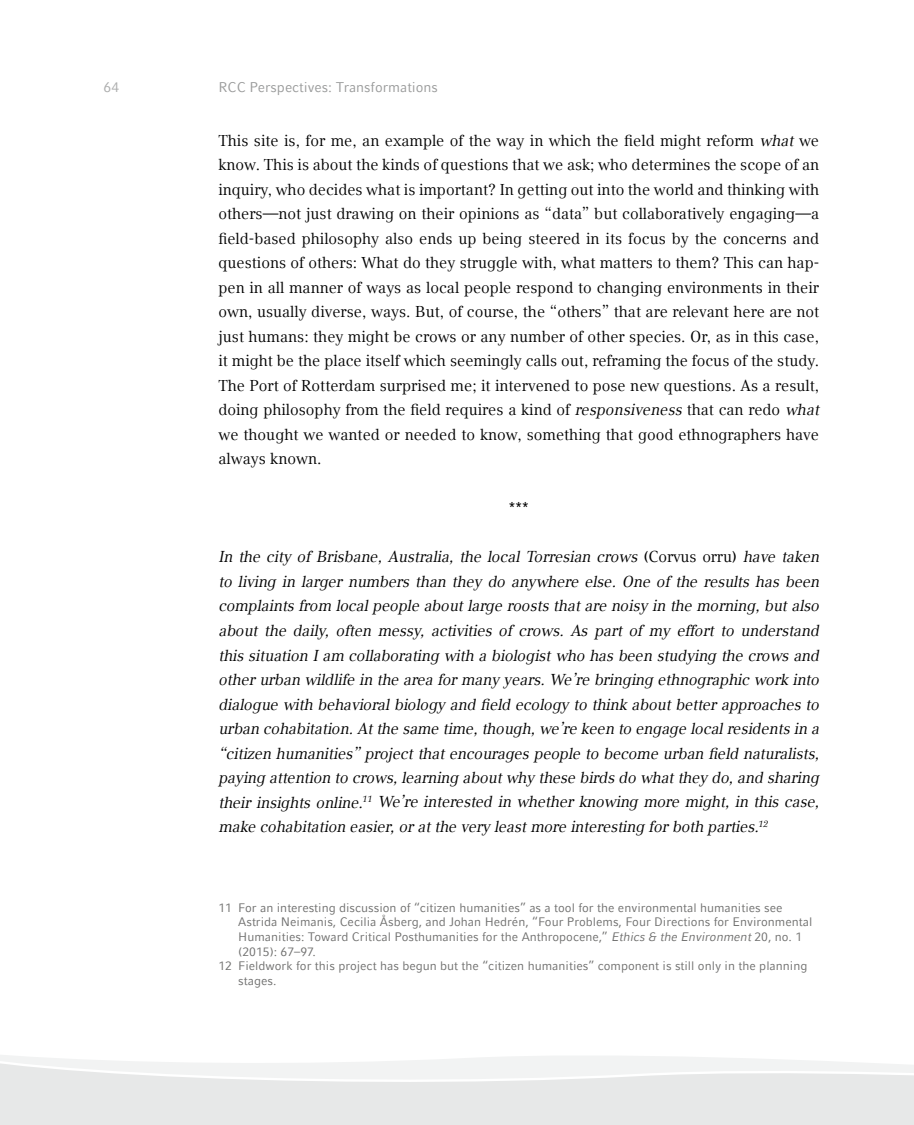
<style>
.page{position:relative;width:914px;height:1125px;background:#fff}
.page>*{position:absolute;margin:0;border:0;box-sizing:border-box;transform-origin:0 0}
.t1{font:15.75px/24.5px "LMU Compatil Text";color:#000;text-align:justify}
.t2{font:italic 15.75px/24.5px "LMU Compatil Text";letter-spacing:-.01em;color:#000;text-align:justify}
.t3{font:14px "LMU Compatil Fact";color:#9a9b9b}
.t4{font:14px "LMU Compatil Fact";color:#acadad}
.t5{font:12.25px "LMU Compatil Fact";color:#6f6f6e}
.s1{font-style:italic}
.s2{font-style:normal}
</style>
<div class="page">
<svg style="left:0;top:1055px;width:913px;height:70px;fill:#e7e8e8"></svg>
<p class="t4" style="left:103px;top:79px;width:17px">64</p>
<p class="t3" style="left:218px;top:79px;width:221px">RCC Perspectives: Transformations</p>
<p class="t1" style="left:218px;top:128px;width:602px">This site is, for me, an example of the way in which the field might reform <span class="s1">what</span> we know. This is about the kinds of questions that we ask; who determines the scope of an inquiry, who decides what is important? In getting out into the world and thinking with others—not just drawing on their opinions as “data” but collaboratively engaging—a field-based philosophy also ends up being steered in its focus by the concerns and questions of others: What do they struggle with, what matters to them? This can hap&shy;pen in all manner of ways as local people respond to changing environments in their own, usually diverse, ways. But, of course, the “others” that are relevant here are not just humans: they might be crows or any number of other species. Or, as in this case, it might be the place itself which seemingly calls out, reframing the focus of the study.<br>The Port of Rotterdam surprised me; it intervened to pose new questions. As a result, doing philosophy from the field requires a kind of <span class="s1">responsiveness</span> that can redo <span class="s1">what </span>we thought we wanted or needed to know, something that good ethnographers have always known.</p>
<p class="t1" style="left:509px;top:495px;width:21px">***</p>
<p class="t2" style="left:218px;top:544px;width:602px">In the city of Brisbane, Australia, the local Torresian crows <span class="s2">(Corvus orru)</span> have taken to living in larger numbers than they do anywhere else. One of the results has been complaints from local people about large roosts that are noisy in the morning, but also about the daily, often messy, activities of crows. As part of my effort to understand this situation I am collaborating with a biologist who has been studying the crows and other urban wildlife in the area for many years. We’re bringing ethnographic work into dialogue with behavioral biology and field ecology to think about better approaches to urban cohabitation. At the same time, though, we’re keen to engage local residents in a “citizen humanities” project that encourages people to become urban field naturalists, paying attention to crows, learning about why these birds do what they do, and sharing their insights online.<sup>11</sup> We’re interested in whether knowing more might, in this case, make cohabitation easier, or at the very least more interesting for both parties.<sup>12</sup></p>
<p class="t5" style="left:218px;top:900px;width:565px">11 For an interesting discussion of “citizen humanities” as a tool for the environmental humanities see</p>
<p class="t5" style="left:238px;top:915px;width:575px">Astrida Neimanis, Cecilia Åsberg, and Johan Hedrén, “Four Problems, Four Directions for Environmental</p>
<p class="t5" style="left:238px;top:929px;width:565px">Humanities: Toward Critical Posthumanities for the Anthropocene,” <span class="s1">Ethics &amp; the Environment</span> 20, no. 1</p>
<p class="t5" style="left:238px;top:944px;width:79px">(2015): 67–97.</p>
<p class="t5" style="left:218px;top:959px;width:590px">12 Fieldwork for this project has begun but the “citizen humanities” component is still only in the planning</p>
<p class="t5" style="left:238px;top:973px;width:40px">stages.</p>
</div>
